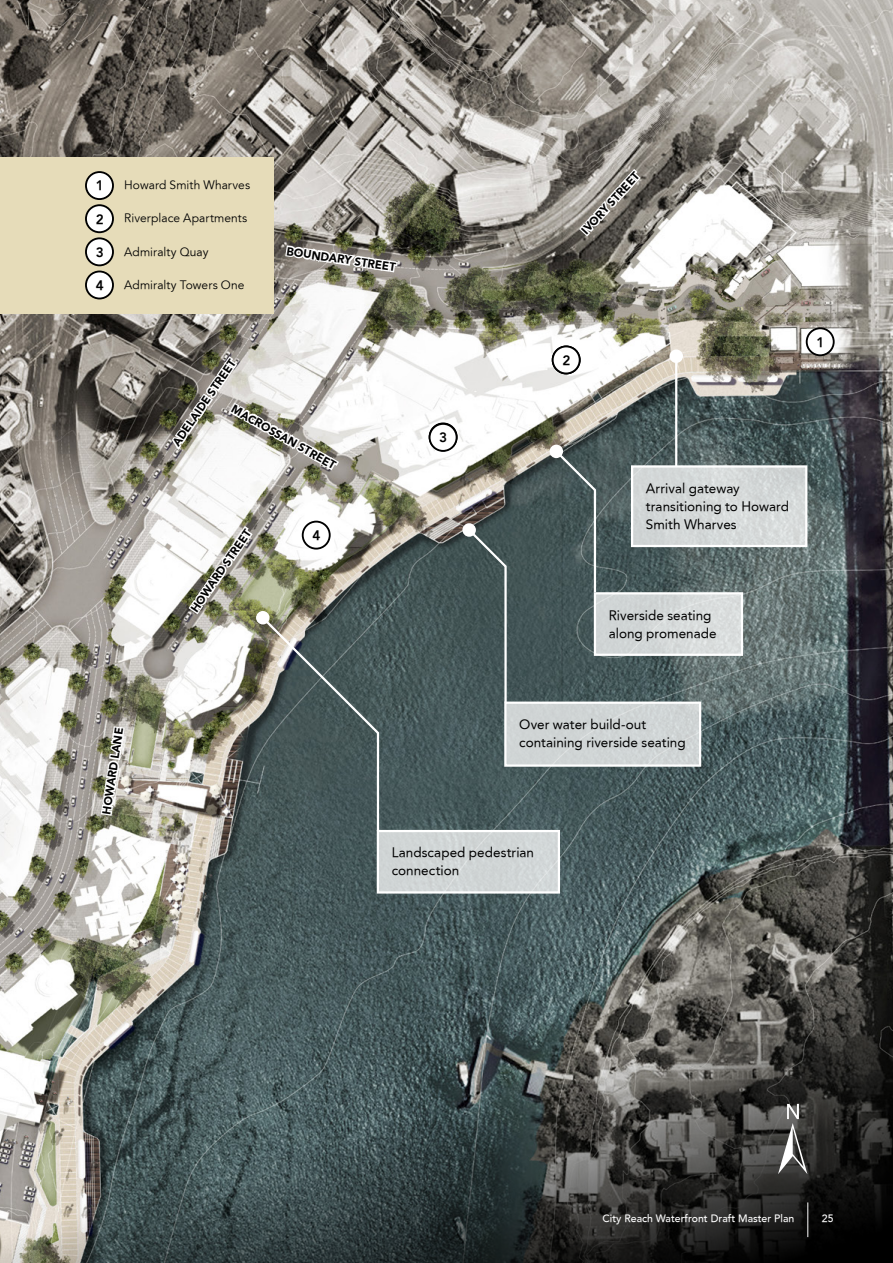
<style>
.page{position:relative;width:893px;height:1263px;background:#fff}
.page>*{position:absolute;margin:0;border:0;box-sizing:border-box;transform-origin:0 0}
.t1{font:13.5px/18px "Avenir";color:#000}
.t2{font:800 13.5px "Avenir";color:#000}
.t3{font:300 12px "Avenir 45";letter-spacing:.005em;color:#000}
.t4{font:900 11.25px "Avenir";color:#000}
.t5{font:500 10.5px "Avenir";color:#fff}
</style>
<div class="page">
<img style="left:0;top:0;width:893px;height:873px">
<svg style="left:0;top:873px;width:893px;height:390px;background:#545c59"></svg>
<div style="left:430px;top:423px;width:27px;height:27px;background:#000;border-radius:50%"></div>
<div style="left:429px;top:422px;width:29px;height:29px;border:2px solid #000;border-radius:50%"></div>
<svg style="left:99px;top:725px;width:31px;height:92px"></svg>
<svg style="left:169px;top:354px;width:172px;height:118px"></svg>
<svg style="left:284px;top:242px;width:116px;height:61px"></svg>
<svg style="left:577px;top:167px;width:66px;height:72px"></svg>
<div style="left:807px;top:328px;width:27px;height:27px;background:#fff;border-radius:50%"></div>
<div style="left:806px;top:327px;width:29px;height:29px;border:2px solid #000;border-radius:50%"></div>
<div style="left:632px;top:466px;width:174px;height:80px;background:#d5d9d9"></div>
<div style="left:631px;top:465px;width:176px;height:82px;border:2px solid #fff"></div>
<div style="left:595px;top:593px;width:147px;height:62px;background:#d4d8d8"></div>
<div style="left:594px;top:592px;width:149px;height:64px;border:2px solid #fff"></div>
<div style="left:378px;top:831px;width:181px;height:61px;background:#d0d5d6"></div>
<div style="left:377px;top:830px;width:183px;height:63px;border:2px solid #fff"></div>
<div style="left:505px;top:703px;width:195px;height:63px;background:#d0d4d5"></div>
<div style="left:504px;top:701px;width:197px;height:66px;border:2px solid #fff"></div>
<div style="left:553px;top:346px;width:27px;height:27px;background:#fff;border-radius:50%"></div>
<div style="left:552px;top:345px;width:29px;height:29px;border:2px solid #000;border-radius:50%"></div>
<div style="left:430px;top:424px;width:27px;height:27px;background:#fff;border-radius:50%"></div>
<div style="left:429px;top:423px;width:28px;height:29px;border:2px solid #000;border-radius:50%"></div>
<div style="left:302px;top:521px;width:29px;height:28px;border:2px solid #000;border-radius:50%"></div>
<svg style="left:778px;top:1104px;width:29px;height:70px"></svg>
<hr style="left:675px;top:356px;width:2px;height:110px;background:#fff">
<div style="left:669px;top:349px;width:14px;height:14px;background:#fff;border-radius:50%"></div>
<svg style="left:553px;top:448px;width:44px;height:146px;background:#4f5f60"></svg>
<div style="left:550px;top:445px;width:13px;height:13px;background:#fff;border-radius:50%"></div>
<svg style="left:466px;top:527px;width:42px;height:178px;background:#4c5d5e"></svg>
<div style="left:462px;top:523px;width:14px;height:14px;background:#fff;border-radius:50%"></div>
<img style="left:186px;top:524px;width:194px;height:309px">
<div style="left:256px;top:611px;width:14px;height:13px;background:#fff;border-radius:50%"></div>
<div style="left:0;top:157px;width:274px;height:157px;background:#e6dcb9"></div>
<div style="left:86px;top:172px;width:27px;height:27px;background:#fff;border-radius:50%"></div>
<div style="left:85px;top:171px;width:29px;height:29px;border:2px solid #000;border-radius:50%"></div>
<div style="left:86px;top:205px;width:27px;height:27px;background:#fff;border-radius:50%"></div>
<div style="left:85px;top:204px;width:29px;height:29px;border:2px solid #000;border-radius:50%"></div>
<div style="left:86px;top:238px;width:27px;height:27px;background:#fff;border-radius:50%"></div>
<div style="left:85px;top:237px;width:29px;height:29px;border:2px solid #000;border-radius:50%"></div>
<div style="left:86px;top:271px;width:27px;height:27px;background:#fff;border-radius:50%"></div>
<div style="left:85px;top:271px;width:29px;height:28px;border:2px solid #000;border-radius:50%"></div>
<hr style="left:807px;top:1202px;width:1px;height:35px;background:#fff">
<p class="t2" style="left:96px;top:178px;width:9px">1</p>
<p class="t2" style="left:96px;top:211px;width:9px">2</p>
<p class="t2" style="left:96px;top:244px;width:9px">3</p>
<p class="t2" style="left:96px;top:277px;width:9px">4</p>
<p class="t3" style="left:124px;top:178px;width:127px">Howard Smith Wharves</p>
<p class="t3" style="left:124px;top:211px;width:125px">Riverplace Apartments</p>
<p class="t3" style="left:124px;top:245px;width:86px">Admiralty Quay</p>
<p class="t3" style="left:124px;top:278px;width:122px">Admiralty Towers One</p>
<p class="t4" style="left:288px;top:244px;width:112px;rotate:9deg">BOUNDARY STREET</p>
<p class="t4" style="left:170px;top:442px;width:104px;rotate:-56deg">ADELAIDE STREET</p>
<p class="t4" style="left:236px;top:402px;width:119px;rotate:30deg">MACROSSAN STREET</p>
<p class="t4" style="left:188px;top:607px;width:99px;rotate:-56deg">HOWARD STREET</p>
<p class="t2" style="left:312px;top:527px;width:9px">4</p>
<p class="t2" style="left:438px;top:429px;width:9px">5</p>
<p class="t2" style="left:439px;top:429px;width:9px">3</p>
<p class="t4" style="left:579px;top:228px;width:81px;rotate:-48deg">IVORY STREET</p>
<p class="t2" style="left:562px;top:352px;width:9px">2</p>
<p class="t2" style="left:561px;top:352px;width:9px">6</p>
<p class="t2" style="left:816px;top:334px;width:9px">1</p>
<p class="t1" style="left:646px;top:479px;width:145px">Arrival gateway transitioning to Howard<br>Smith Wharves</p>
<p class="t1" style="left:609px;top:606px;width:109px">Riverside seating along promenade</p>
<p class="t4" style="left:99px;top:813px;width:89px;rotate:-81deg">HOWARD LANE</p>
<p class="t1" style="left:519px;top:715px;width:168px">Over water build-out containing riverside seating</p>
<p class="t1" style="left:392px;top:844px;width:144px">Landscaped pedestrian connection</p>
<p class="t5" style="left:602px;top:1212px;width:193px">City Reach Waterfront Draft Master Plan</p>
<p class="t5" style="left:822px;top:1212px;width:13px">25</p>
</div>
